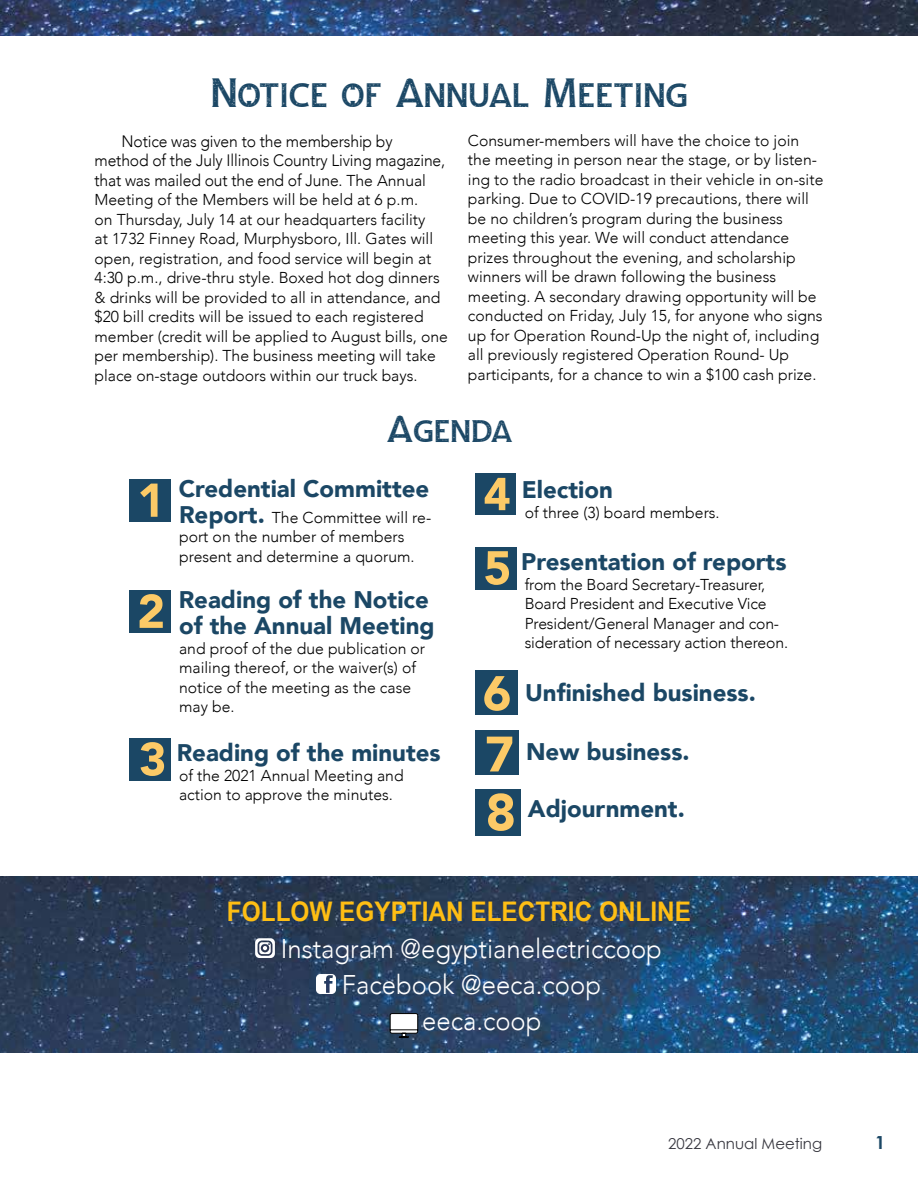
<style>
.page{position:relative;width:918px;height:1188px;background:#fff}
.page>*{position:absolute;margin:0;border:0;box-sizing:border-box;transform-origin:0 0}
.t1{font:39px "Andamar Serif Rough";color:#1b4765}
.t2{font:36px "Andamar Serif Rough";color:#1b4765}
.t3{font:300 27px "Avenir";color:#fff;scale:.95 1}
.t4{font:700 27px "Arial Narrow";color:#febe14;scale:1.1 1}
.t5{font:900 24px/26.4px "Avenir";color:#1b4765}
.t6{font:700 18px "Century Gothic";color:#1b4765}
.t7{font:300 16.5px/19.5px "Avenir";letter-spacing:-.01em;color:#000;scale:.95 1}
.t8{font:300 15.75px/19.5px "Avenir";color:#000}
.t9{font:15px "Century Gothic";color:#37373f}
.s1{font-size:15.75px}
.s2{font-weight:900;font-size:24px;color:#1b4765}
</style>
<div class="page">
<img style="left:0;top:877px;width:918px;height:176px">
<img style="left:0;top:0;width:918px;height:36px">
<div style="left:130px;top:479px;width:41px;height:43px;background:#1b4765"></div>
<svg style="left:140px;top:484px;width:18px;height:33px"></svg>
<div style="left:130px;top:590px;width:41px;height:43px;background:#1b4765"></div>
<svg style="left:140px;top:594px;width:23px;height:34px"></svg>
<div style="left:130px;top:738px;width:41px;height:43px;background:#1b4765"></div>
<svg style="left:141px;top:742px;width:23px;height:34px"></svg>
<svg style="left:255px;top:938px;width:20px;height:20px"></svg>
<svg style="left:316px;top:974px;width:20px;height:20px"></svg>
<div style="left:475px;top:473px;width:41px;height:42px;background:#1b4765"></div>
<svg style="left:485px;top:478px;width:25px;height:32px"></svg>
<div style="left:475px;top:547px;width:42px;height:43px;background:#1b4765"></div>
<svg style="left:485px;top:551px;width:24px;height:34px"></svg>
<div style="left:475px;top:670px;width:43px;height:44px;background:#1b4765"></div>
<svg style="left:484px;top:676px;width:26px;height:35px"></svg>
<div style="left:475px;top:730px;width:44px;height:45px;background:#1b4765"></div>
<svg style="left:487px;top:737px;width:25px;height:34px"></svg>
<div style="left:475px;top:789px;width:46px;height:47px;background:#1b4765"></div>
<svg style="left:488px;top:793px;width:26px;height:38px"></svg>
<svg style="left:390px;top:1013px;width:28px;height:25px"></svg>
<h1 class="t1" style="left:212px;top:69px;width:477px">Notice of Annual Meeting</h1>
<p class="t8" style="left:468px;top:131px;width:357px">Consumer-members will have the choice to join the meeting in person near the stage, or by listen&shy;ing to the radio broadcast in their vehicle in on-site parking. Due to COVID-19 precautions, there will be no children’s program during the business meeting this year. We will conduct attendance prizes throughout the evening, and scholarship winners will be drawn following the business meeting. A secondary drawing opportunity will be conducted on Friday, July 15, for anyone who signs up for Operation Round-Up the night of, including all previously registered Operation Round- Up participants, for a chance to win a $100 cash prize.</p>
<h2 class="t2" style="left:386px;top:408px;width:128px">Agenda</h2>
<p class="t7" style="left:94px;top:131px;width:371px;text-indent:27px">Notice was given to the membership by method of the July Illinois Country Living magazine, that was mailed out the end of June. <span class="s1">The Annual</span></p>
<p class="t8" style="left:95px;top:190px;width:355px">Meeting of the Members will be held at 6 p.m.<br>on Thursday, July 14 at our headquarters facility<br>at 1732 Finney Road, Murphysboro, Ill. Gates will open, registration, and food service will begin at 4:30 p.m., drive-thru style. Boxed hot dog dinners &amp; drinks will be provided to all in attendance, and $20 bill credits will be issued to each registered member (credit will be applied to August bills, one per membership). The business meeting will take place on-stage outdoors within our truck bays.</p>
<h3 class="t5" style="left:179px;top:474px;width:252px">Credential Committee</h3>
<p class="t8" style="left:179px;top:508px;width:254px"><span class="s2">Report.</span> The Committee will re&shy;port on the number of members present and determine a quorum.</p>
<h3 class="t5" style="left:179px;top:586px;width:257px">Reading of the Notice of the Annual Meeting</h3>
<p class="t8" style="left:179px;top:639px;width:248px">and proof of the due publication or mailing thereof, or the waiver(s) of notice of the meeting as the case may be.</p>
<h3 class="t5" style="left:177px;top:739px;width:265px">Reading of the minutes</h3>
<p class="t8" style="left:179px;top:765px;width:226px">of the 2021 Annual Meeting and action to approve the minutes.</p>
<h3 class="t5" style="left:522px;top:476px;width:93px">Election</h3>
<p class="t8" style="left:525px;top:503px;width:197px">of three (3) board members.</p>
<h3 class="t5" style="left:521px;top:548px;width:267px">Presentation of reports</h3>
<p class="t8" style="left:525px;top:575px;width:265px">from the Board Secretary-Treasurer, Board President and Executive Vice President/General Manager and con&shy;sideration of necessary action thereon.</p>
<h3 class="t5" style="left:525px;top:678px;width:232px">Unfinished business.</h3>
<h3 class="t5" style="left:526px;top:738px;width:165px">New business.</h3>
<h3 class="t5" style="left:528px;top:795px;width:158px">Adjournment.</h3>
<h3 class="t4" style="left:227px;top:891px;width:423px">FOLLOW EGYPTIAN ELECTRIC ONLINE</h3>
<h3 class="t3" style="left:281px;top:933px;width:403px">Instagram @egyptianelectriccoop</h3>
<h3 class="t3" style="left:342px;top:969px;width:274px">Facebook @eeca.coop</h3>
<h3 class="t3" style="left:422px;top:1005px;width:127px">eeca.coop</h3>
<p class="t9" style="left:668px;top:1133px;width:155px">2022 Annual Meeting</p>
<p class="t6" style="left:875px;top:1128px;width:12px">1</p>
</div>
